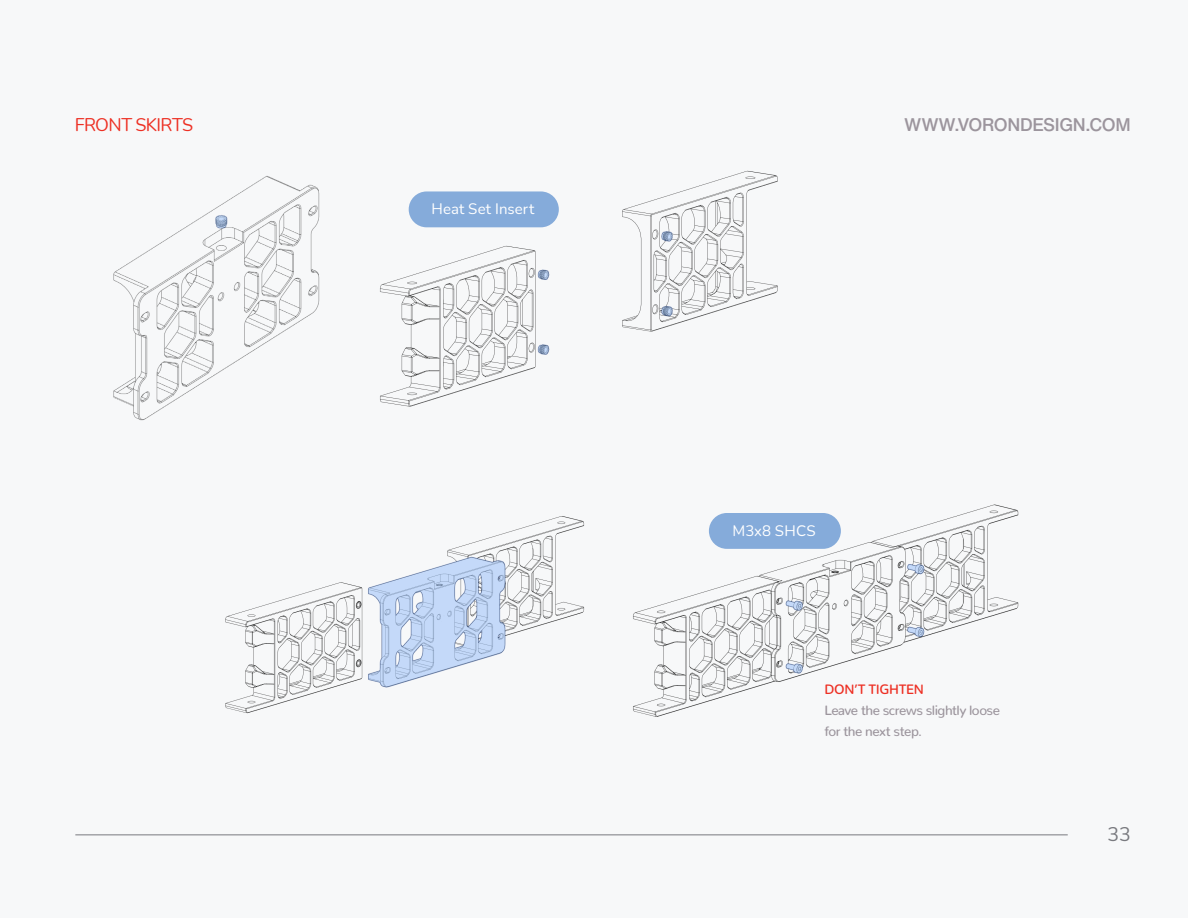
<style>
.page{position:relative;width:1188px;height:918px;background:#f7f8f9}
.page>*{position:absolute;margin:0;border:0;box-sizing:border-box;transform-origin:0 0}
.t1{font:19.5px "Nunito";color:#797a7f}
.t2{font:500 18px "Helvetica Now Text";letter-spacing:-.025em;color:#9c959d}
.Page_Title{font:18px "Nunito";letter-spacing:-.035em;color:#ed3024}
.Callout_Text{font:15px "Nunito";letter-spacing:.01em;color:#fff}
.Info_Text{font:500 13.5px/21px "Nunito";letter-spacing:-.035em;color:#9c959d}
.Info_Header{font:500 13.5px "Nunito";letter-spacing:-.025em;color:#ed3024}
</style>
<div class="page">
<hr style="left:75px;top:834px;width:993px;height:1px;background:#797a7f">
<img style="left:113px;top:176px;width:207px;height:245px">
<img style="left:380px;top:170px;width:398px;height:237px">
<img style="left:225px;top:516px;width:360px;height:198px">
<img style="left:633px;top:504px;width:386px;height:213px">
<div style="left:409px;top:191px;width:150px;height:36px;background:#85abda;border-radius:18px"></div>
<div style="left:709px;top:513px;width:132px;height:36px;background:#85abda;border-radius:18px"></div>
<p class="Page_Title" style="left:75px;top:112px;width:120px">FRONT SKIRTS</p>
<p class="Callout_Text" style="left:432px;top:198px;width:104px">Heat Set Insert</p>
<h2 class="t2" style="left:904px;top:111px;width:228px">WWW.VORONDESIGN.COM</h2>
<p class="Callout_Text" style="left:733px;top:520px;width:85px">M3x8 SHCS</p>
<p class="Info_Header" style="left:824px;top:678px;width:101px">DON’T TIGHTEN</p>
<p class="Info_Text" style="left:824px;top:698px;width:177px">Leave the screws slightly loose for the next step.</p>
<h1 class="t1" style="left:1108px;top:821px;width:25px">33</h1>
</div>
